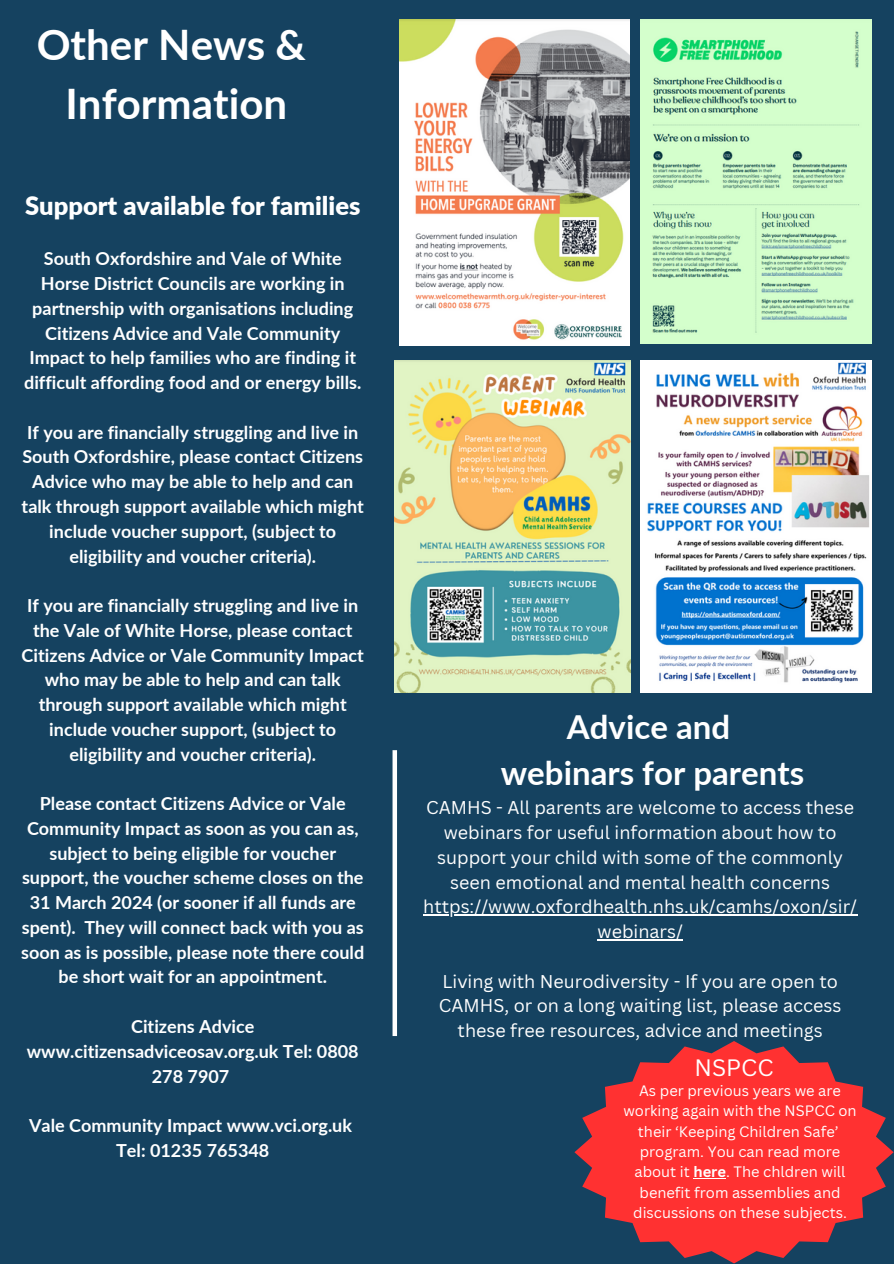
<style>
.page{position:relative;width:894px;height:1264px;background:#fff}
.page>*{position:absolute;margin:0;border:0;box-sizing:border-box;transform-origin:0 0}
.t1{font:700 42px/58.5px "Lato";color:#fff;text-align:center}
.t2{font:700 33px/46.2px "Lato";color:#fff;text-align:center}
.t3{font:900 25.5px "Lato";color:#fff}
.t4{font:23.1px "Canva Sans";color:#fff}
.t5{font:700 18px/24.8px "Lato";color:#fff;text-align:center}
.t6{font:18px/24.8px "Canva Sans";color:#fff;text-align:center}
.t7{font:14.7px/20.4px "Canva Sans";color:#fff;text-align:center}
.s1{font-weight:700}
</style>
<div class="page">
<div style="left:0;top:0;width:893px;height:1263px;background:#154260"></div>
<svg style="left:574px;top:1041px;width:319px;height:222px;fill:#ff3131"></svg>
<hr style="left:693px;top:1178px;width:32px;height:1px;background:#fff">
<img style="left:640px;top:360px;width:230px;height:332px">
<img style="left:394px;top:360px;width:236px;height:332px">
<img style="left:399px;top:19px;width:230px;height:326px">
<img style="left:640px;top:19px;width:230px;height:324px">
<hr style="left:423px;top:914px;width:434px;height:1px;background:#fff">
<hr style="left:597px;top:939px;width:85px;height:1px;background:#fff">
<div style="left:392px;top:750px;width:5px;height:286px;background:#fff"></div>
<h1 class="t1" style="left:37px;top:14px;width:271px">Other News &amp;<br>Information</h1>
<h3 class="t3" style="left:25px;top:189px;width:337px">Support available for families</h3>
<p class="t5" style="left:24px;top:246px;width:338px">South Oxfordshire and Vale of White Horse District Councils are working in partnership with organisations including Citizens Advice and Vale Community Impact to help families who are finding it difficult affording food and or energy bills.</p>
<p class="t5" style="left:22px;top:419px;width:344px">If you are financially struggling and live in South Oxfordshire, please contact Citizens Advice who may be able to help and can talk through support available which might include voucher support, (subject to eligibility and voucher criteria).</p>
<p class="t5" style="left:22px;top:592px;width:344px">If you are financially struggling and live in the Vale of White Horse, please contact Citizens Advice or Vale Community Impact who may be able to help and can talk through support available which might include voucher support, (subject to eligibility and voucher criteria).</p>
<p class="t5" style="left:21px;top:790px;width:344px">Please contact Citizens Advice or Vale Community Impact as soon as you can as, subject to being eligible for voucher support, the voucher scheme closes on the 31 March 2024 (or sooner if all funds are spent). They will connect back with you as soon as is possible, please note there could be short wait for an appointment.</p>
<p class="t5" style="left:27px;top:1013px;width:333px">Citizens Advice www.citizensadviceosav.org.uk Tel: 0808<br>278 7907</p>
<p class="t5" style="left:29px;top:1112px;width:324px">Vale Community Impact www.vci.org.uk<br>Tel: 01235 765348</p>
<h2 class="t2" style="left:500px;top:703px;width:305px">Advice and webinars for parents</h2>
<p class="t6" style="left:423px;top:795px;width:435px">CAMHS - All parents are welcome to access these webinars for useful information about how to support your child with some of the commonly seen emotional and mental health concerns https://www.oxfordhealth.nhs.uk/camhs/oxon/sir/ webinars/</p>
<p class="t6" style="left:439px;top:968px;width:404px">Living with Neurodiversity - If you are open to<br>CAMHS, or on a long waiting list, please access these free resources, advice and meetings</p>
<p class="t4" style="left:694px;top:1051px;width:80px">NSPCC</p>
<p class="t7" style="left:623px;top:1079px;width:235px">As per previous years we are working again with the NSPCC on their ‘Keeping Children Safe’ program. You can read more about it <span class="s1">here</span>. The chldren will benefit from assemblies and discussions on these subjects.</p>
</div>
